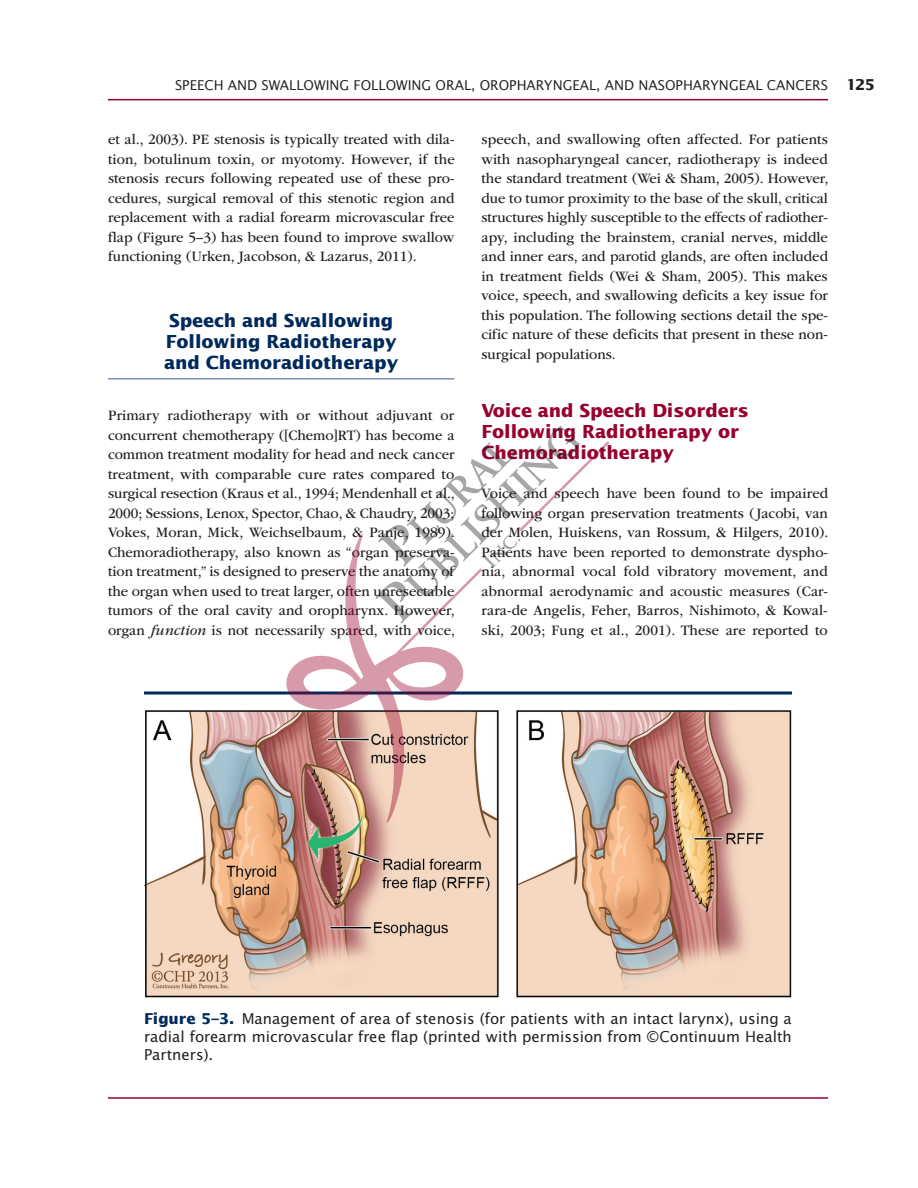
<style>
.page{position:relative;width:918px;height:1188px;background:#fff}
.page>*{position:absolute;margin:0;border:0;box-sizing:border-box;transform-origin:0 0}
.t1{font:700 18px/21px "Lucida Sans";letter-spacing:-.005em;color:#98012d}
.t2{font:700 18px/21px "Lucida Sans";letter-spacing:-.005em;color:#00295c}
.t3{font:15px/19.5px "ITC Garamond Std";color:#231f20;text-align:justify;scale:.96 1}
.t4{font:15px/18px "Lucida Sans";color:#231f20;text-align:justify}
.t5{font:700 15px "Lucida Sans";color:#231f20}
.t6{font:13.5px "Lucida Sans";color:#231f20}
.s1{font-style:italic}
.s2{font-weight:700;color:#00295c}
</style>
<div class="page">
<hr style="left:108px;top:99px;width:720px;height:1px;background:#98012d">
<hr style="left:108px;top:1097px;width:720px;height:2px;background:#98012d">
<hr style="left:108px;top:378px;width:346px;height:2px;background:#798cb0">
<img style="left:144px;top:710px;width:648px;height:287px">
<hr style="left:144px;top:692px;width:648px;height:2px;background:#00295c">
<svg style="left:230px;top:533px;width:293px;height:290px"></svg>
<svg style="left:375px;top:426px;width:235px;height:249px"></svg>
<p class="t6" style="left:175px;top:77px;width:17px">Speech</p>
<p class="t6" style="left:228px;top:77px;width:291px">and Swallowing Following Oral, Oropha</p>
<p class="t6" style="left:536px;top:77px;width:37px">ryngea</p>
<p class="t6" style="left:589px;top:77px;width:59px">l, and Nas</p>
<p class="t6" style="left:665px;top:77px;width:20px">opha</p>
<p class="t6" style="left:702px;top:77px;width:37px">ryngea</p>
<p class="t6" style="left:755px;top:77px;width:70px">l Cancers</p>
<p class="t5" style="left:846px;top:75px;width:30px">125</p>
<p class="t3" style="left:108px;top:130px;width:363px">et al., 2003). PE stenosis is typically treated with dila&shy;tion, botulinum toxin, or myotomy. However, if the stenosis recurs following repeated use of these pro&shy;cedures, surgical removal of this stenotic region and replacement with a radial forearm microvascular free flap (Figure 5–3) has been found to improve swallow functioning (Urken, Jacobson, &amp; Lazarus, 2011).</p>
<p class="t2" style="left:164px;top:310px;width:236px">Speech and Swallowing<br>Following Radiotherapy and Chemoradiotherapy</p>
<p class="t3" style="left:108px;top:406px;width:363px">Primary radiotherapy with or without adjuvant or concurrent chemotherapy ([Chemo]RT) has become a common treatment modality for head and neck cancer treatment, with comparable cure rates compared to surgical resection (Kraus et al., 1994; Mendenhall et al., 2000; Sessions, Lenox, Spector, Chao, &amp; Chaudry, 2003; Vokes, Moran, Mick, Weichselbaum, &amp; Panje, 1989).<br>Chemoradiotherapy, also known as “organ preserva&shy;tion treatment,” is designed to preserve the anatomy of the organ when used to treat larger, often unresectable tumors of the oral cavity and oropharynx. However, organ <span class="s1">function</span> is not necessarily spared, with voice,</p>
<p class="t3" style="left:481px;top:130px;width:363px">speech, and swallowing often affected. For patients with nasopharyngeal cancer, radiotherapy is indeed the standard treatment (Wei &amp; Sham, 2005). However, due to tumor proximity to the base of the skull, critical structures highly susceptible to the effects of radiother&shy;apy, including the brainstem, cranial nerves, middle and inner ears, and parotid glands, are often included in treatment fields (Wei &amp; Sham, 2005). This makes voice, speech, and swallowing deficits a key issue for this population. The following sections detail the spe&shy;cific nature of these deficits that present in these non&shy;surgical populations.</p>
<p class="t1" style="left:482px;top:400px;width:269px">Voice and Speech Disorders<br>Following Radiotherapy or<br>Chemoradiotherapy</p>
<p class="t3" style="left:482px;top:484px;width:363px">Voice and speech have been found to be impaired following organ preservation treatments (Jacobi, van der Molen, Huiskens, van Rossum, &amp; Hilgers, 2010).<br>Patients have been reported to demonstrate dyspho&shy;nia, abnormal vocal fold vibratory movement, and abnormal aerodynamic and acoustic measures (Car&shy;rara-de Angelis, Feher, Barros, Nishimoto, &amp; Kowal&shy;ski, 2003; Fung et al., 2001). These are reported to</p>
<p class="t4" style="left:144px;top:1010px;width:649px"><span class="s2">Figure 5–3.</span> Management of area of stenosis (for patients with an intact larynx), using a radial forearm microvascular free flap (printed with permission from ©Continuum Health Partners).</p>
</div>
